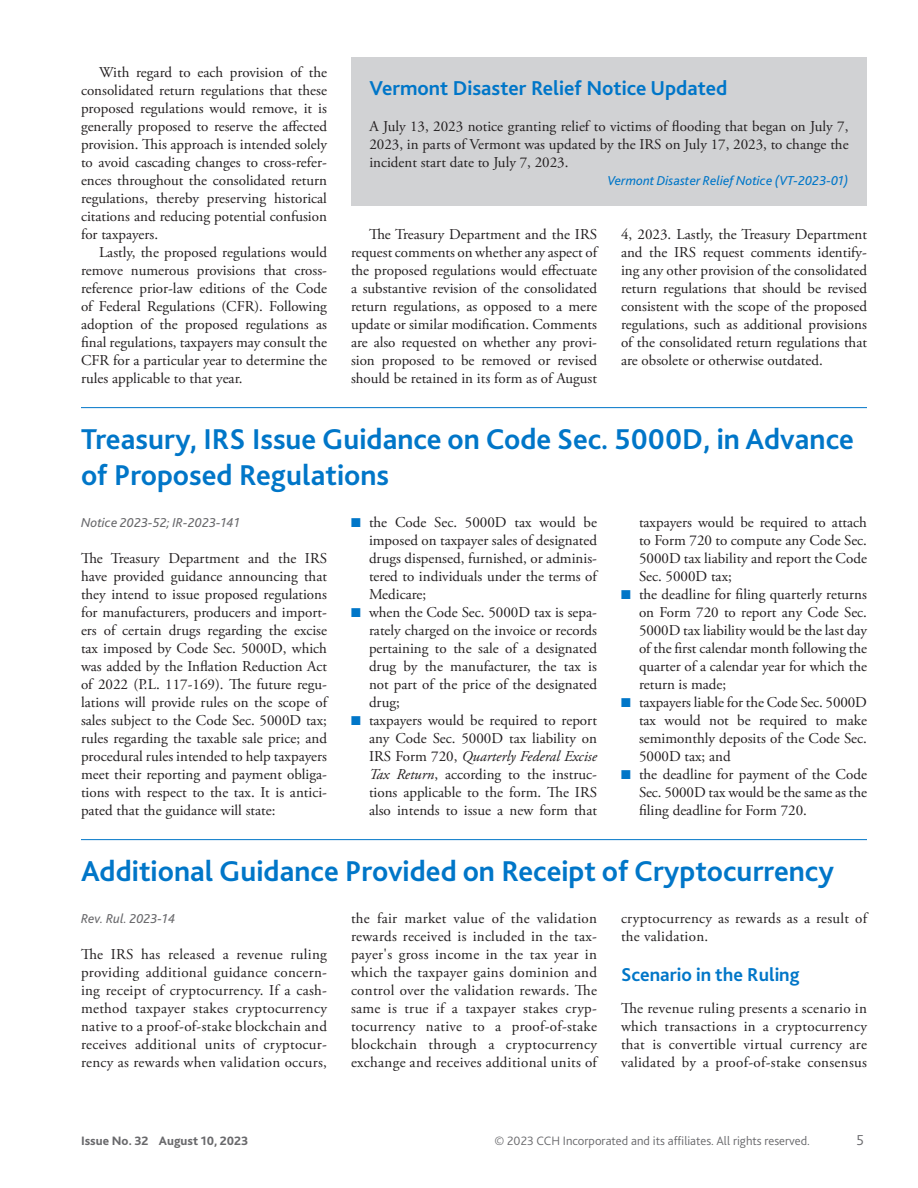
<style>
.page{position:relative;width:918px;height:1188px;background:#fff}
.page>*{position:absolute;margin:0;border:0;box-sizing:border-box;transform-origin:0 0}
.Article_Title{font:700 30px/36px "Bliss 2";color:#0076c8}
.Article_Title_withab{font:700 30px "Bliss 2";color:#0076c8}
.Box_Head{font:700 21px "Bliss 2";color:#0076c8}
.HeadA{font:700 19.5px "Bliss 2";color:#0076c8}
.Text{font:15px/18px "Adobe Garamond Pro";color:#231f20;text-align:justify}
.TextInd{font:15px/18px "Adobe Garamond Pro";color:#231f20;text-align:justify}
.Box_Text{font:15px/18px "Adobe Garamond Pro";color:#231f20;text-align:justify}
.Text-2{font:15px/18px "Adobe Garamond Pro";letter-spacing:.02em;color:#231f20}
.t1{font:300 15px "Bliss 2";color:#69696c}
.Article_Intro{font:italic 13.5px "Bliss 2";color:#69696c}
.Article_Source{font:italic 13.5px "Bliss 2";color:#0076c8}
.t2{font:300 12.75px "Bliss 2";color:#69696c}
.t3{font:800 12.75px "Bliss 2";color:#69696c}
.s1{color:#0076c8}
.s2{font-style:italic}
</style>
<div class="page">
<hr style="left:81px;top:407px;width:786px;height:1px;background:#0076c8">
<hr style="left:81px;top:839px;width:786px;height:1px;background:#0076c8">
<div style="left:351px;top:57px;width:516px;height:61px;background:#d1d2d4"></div>
<div style="left:351px;top:101px;width:516px;height:88px;background:#d1d2d4"></div>
<div style="left:351px;top:172px;width:516px;height:34px;background:#d1d2d4"></div>
<p class="TextInd" style="left:81px;top:63px;width:248px;text-indent:18px">With regard to each provision of the consolidated return regulations that these proposed regulations would remove, it is generally proposed to reserve the affected provision. This approach is intended solely to avoid cascading changes to cross-refer&shy;ences throughout the consolidated return regulations, thereby preserving historical citations and reducing potential confusion for taxpayers.</p>
<p class="TextInd" style="left:81px;top:243px;width:248px;text-indent:18px">Lastly, the proposed regulations would remove numerous provisions that cross&shy;reference prior-law editions of the Code of Federal Regulations (CFR). Following adoption of the proposed regulations as final regulations, taxpayers may consult the CFR for a particular year to determine the rules applicable to that year.</p>
<p class="Box_Head" style="left:369px;top:74px;width:360px">Vermont Disaster Relief Notice Updated</p>
<p class="Box_Text" style="left:369px;top:117px;width:481px">A July 13, 2023 notice granting relief to victims of flooding that began on July 7, 2023, in parts of Vermont was updated by the IRS on July 17, 2023, to change the incident start date to July 7, 2023.</p>
<p class="Article_Source" style="left:608px;top:172px;width:242px">Vermont Disaster Relief Notice (VT-2023-01)</p>
<p class="TextInd" style="left:351px;top:225px;width:248px;text-indent:18px">The Treasury Department and the IRS request comments on whether any aspect of the proposed regulations would effectuate a substantive revision of the consolidated return regulations, as opposed to a mere update or similar modification. Comments are also requested on whether any provi&shy;sion proposed to be removed or revised should be retained in its form as of August</p>
<p class="TextInd" style="left:621px;top:225px;width:248px">4, 2023. Lastly, the Treasury Department and the IRS request comments identify&shy;ing any other provision of the consolidated return regulations that should be revised consistent with the scope of the proposed regulations, such as additional provisions of the consolidated return regulations that are obsolete or otherwise outdated.</p>
<p class="Article_Title" style="left:81px;top:420px;width:774px">Treasury, IRS Issue Guidance on Code Sec. 5000D, in Advance of Proposed Regulations</p>
<p class="Article_Intro" style="left:81px;top:514px;width:160px">Notice 2023-52; IR-2023-141</p>
<p class="Text" style="left:81px;top:549px;width:248px">The Treasury Department and the IRS have provided guidance announcing that they intend to issue proposed regulations for manufacturers, producers and import&shy;ers of certain drugs regarding the excise tax imposed by Code Sec. 5000D, which was added by the Inflation Reduction Act of 2022 (P.L. 117-169). The future regu&shy;lations will provide rules on the scope of sales subject to the Code Sec. 5000D tax; rules regarding the taxable sale price; and procedural rules intended to help taxpayers meet their reporting and payment obliga&shy;tions with respect to the tax. It is antici&shy;pated that the guidance will state:</p>
<p class="Text" style="left:369px;top:513px;width:230px;text-indent:-18px"><span class="s1">■</span> the Code Sec. 5000D tax would be imposed on taxpayer sales of designated drugs dispensed, furnished, or adminis&shy;tered to individuals under the terms of Medicare;</p>
<p class="Text" style="left:369px;top:603px;width:230px;text-indent:-18px"><span class="s1">■</span> when the Code Sec. 5000D tax is sepa&shy;rately charged on the invoice or records pertaining to the sale of a designated drug by the manufacturer, the tax is not part of the price of the designated drug;</p>
<p class="Text" style="left:369px;top:711px;width:230px;text-indent:-18px"><span class="s1">■</span> taxpayers would be required to report any Code Sec. 5000D tax liability on IRS Form 720, <span class="s2">Quarterly Federal Excise Tax Return</span>, according to the instruc&shy;tions applicable to the form. The IRS also intends to issue a new form that</p>
<p class="Text" style="left:639px;top:513px;width:230px">taxpayers would be required to attach to Form 720 to compute any Code Sec.<br>5000D tax liability and report the Code Sec. 5000D tax;</p>
<p class="Text" style="left:639px;top:585px;width:230px;text-indent:-18px"><span class="s1">■</span> the deadline for filing quarterly returns on Form 720 to report any Code Sec.<br>5000D tax liability would be the last day of the first calendar month following the quarter of a calendar year for which the return is made;</p>
<p class="Text" style="left:639px;top:693px;width:229px;text-indent:-18px"><span class="s1">■</span> taxpayers liable for the Code Sec. 5000D tax would not be required to make semimonthly deposits of the Code Sec.<br>5000D tax; and</p>
<p class="Text" style="left:639px;top:765px;width:230px;text-indent:-18px"><span class="s1">■</span> the deadline for payment of the Code Sec. 5000D tax would be the same as the filing deadline for Form 720.</p>
<p class="Article_Title_withab" style="left:81px;top:852px;width:754px">Additional Guidance Provided on Receipt of Cryptocurrency</p>
<p class="Article_Intro" style="left:81px;top:910px;width:96px">Rev. Rul. 2023-14</p>
<p class="Text" style="left:81px;top:945px;width:248px">The IRS has released a revenue ruling providing additional guidance concern&shy;ing receipt of cryptocurrency. If a cash&shy;method taxpayer stakes cryptocurrency native to a proof-of-stake blockchain and receives additional units of cryptocur&shy;rency as rewards when validation occurs,</p>
<p class="Text" style="left:351px;top:909px;width:248px">the fair market value of the validation rewards received is included in the tax&shy;payer's gross income in the tax year in which the taxpayer gains dominion and control over the validation rewards. The same is true if a taxpayer stakes cryp&shy;tocurrency native to a proof-of-stake blockchain through a cryptocurrency exchange and receives additional units of</p>
<p class="Text-2" style="left:621px;top:909px;width:248px">cryptocurrency as rewards as a result of the validation.</p>
<p class="HeadA" style="left:621px;top:962px;width:180px">Scenario in the Ruling</p>
<p class="Text" style="left:621px;top:999px;width:248px">The revenue ruling presents a scenario in which transactions in a cryptocurrency that is convertible virtual currency are validated by a proof-of-stake consensus</p>
<p class="t3" style="left:81px;top:1133px;width:169px">Issue No. 32 August 10, 2023</p>
<p class="t2" style="left:494px;top:1133px;width:317px">© 2023 CCH Incorporated and its affiliates. All rights reserved.</p>
<p class="t1" style="left:856px;top:1131px;width:9px">5</p>
</div>
